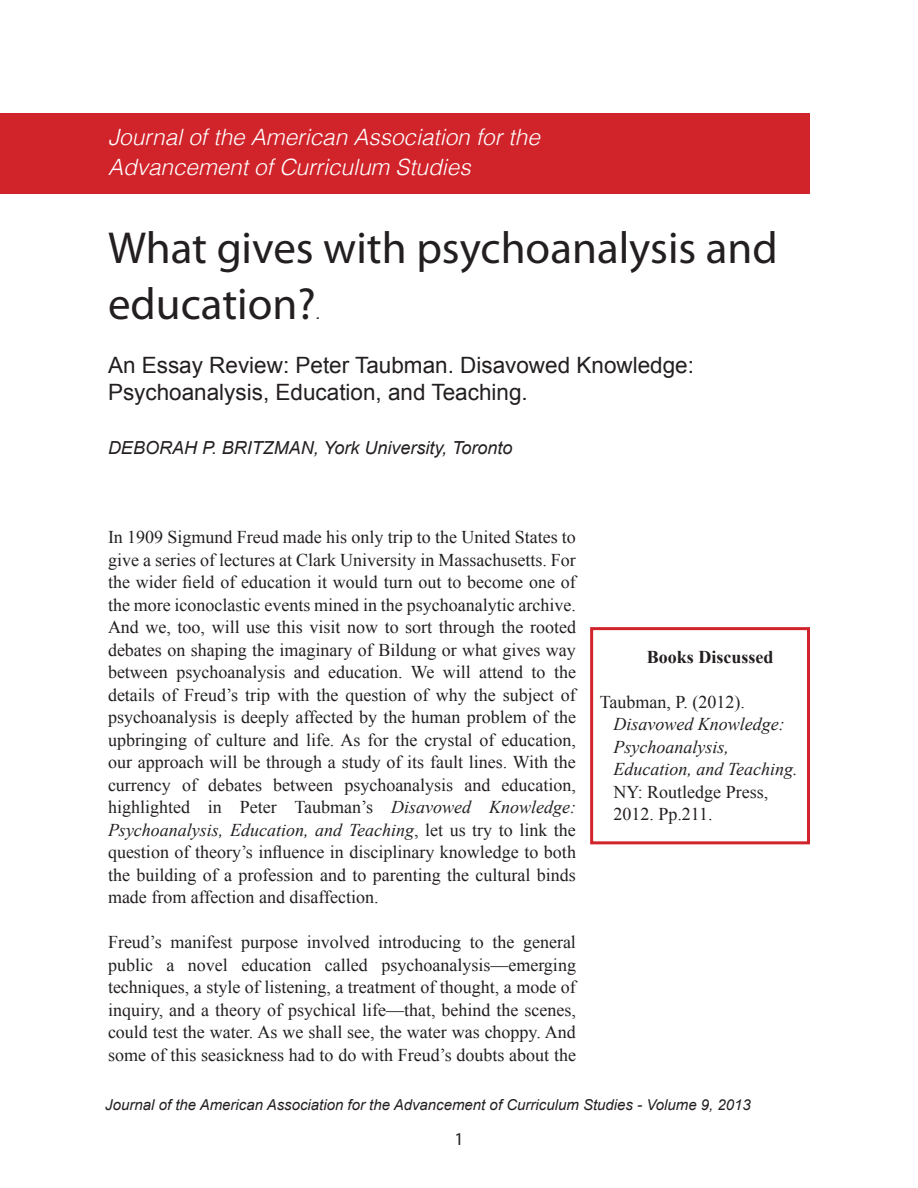
<style>
.page{position:relative;width:918px;height:1188px;background:#fff}
.page>*{position:absolute;margin:0;border:0;box-sizing:border-box;transform-origin:0 0}
.Body_Copy{font:45px/55.5px "Myriad Pro";color:#231f20}
.Body_Copy-2{font:22.5px/27px "Arial";color:#231f20}
.t1{font:italic 300 22.5px/30px "Helvetica";color:#fff}
.Body_Copy-3{font:18px/22.5px "Times New Roman";color:#231f20;text-align:justify}
.inset_copy{font:italic 18px/22.5px "Times New Roman";color:#231f20}
.Body_Copy-4{font:italic 18px "Arial";color:#231f20}
.inset_copy-2{font:700 18px "Times New Roman";color:#231f20}
.inset_copy-3{font:18px "Myriad Pro";color:#231f20}
.Body_Copy-5{font:italic 15px "Arial";color:#231f20}
.s1{font-style:italic}
.s2{font-style:normal}
</style>
<div class="page">
<div style="left:0;top:113px;width:810px;height:81px;background:#d1232a"></div>
<div style="left:590px;top:627px;width:220px;height:217px;border:3px solid #d1232a"></div>
<p class="t1" style="left:108px;top:122px;width:433px">Journal of the American Association for the<br>Advancement of Curriculum Studies</p>
<p class="Body_Copy" style="left:108px;top:220px;width:672px">What gives with psychoanalysis and education?</p>
<p class="Body_Copy-4" style="left:316px;top:301px;width:7px">.</p>
<p class="Body_Copy-2" style="left:108px;top:352px;width:588px">An Essay Review: Peter Taubman. Disavowed Knowledge:<br>Psychoanalysis, Education, and Teaching.</p>
<p class="Body_Copy-4" style="left:108px;top:436px;width:406px">DEBORAH P. BRITZMAN, York University, Toronto</p>
<p class="Body_Copy-3" style="left:108px;top:526px;width:470px">In 1909 Sigmund Freud made his only trip to the United States to give a series of lectures at Clark University in Massachusetts. For the wider field of education it would turn out to become one of the more iconoclastic events mined in the psychoanalytic archive.<br>And we, too, will use this visit now to sort through the rooted debates on shaping the imaginary of Bildung or what gives way between psychoanalysis and education. We will attend to the details of Freud’s trip with the question of why the subject of psychoanalysis is deeply affected by the human problem of the upbringing of culture and life. As for the crystal of education, our approach will be through a study of its fault lines. With the currency of debates between psychoanalysis and education, highlighted in Peter Taubman’s <span class="s1">Disavowed Knowledge:<br>Psychoanalysis, Education, and Teaching</span>, let us try to link the question of theory’s influence in disciplinary knowledge to both the building of a profession and to parenting the cultural binds made from affection and disaffection.</p>
<p class="Body_Copy-3" style="left:108px;top:931px;width:470px">Freud’s manifest purpose involved introducing to the general public a novel education called psychoanalysis—emerging techniques, a style of listening, a treatment of thought, a mode of inquiry, and a theory of psychical life—that, behind the scenes, could test the water. As we shall see, the water was choppy. And some of this seasickness had to do with Freud’s doubts about the</p>
<p class="inset_copy-2" style="left:647px;top:644px;width:128px">Books Discussed</p>
<p class="inset_copy" style="left:613px;top:690px;width:186px;text-indent:-14px"><span class="s2">Taubman, P. (2012).<br></span>Disavowed Knowledge:<br>Psychoanalysis,<br>Education, and Teaching.<br><span class="s2">NY: Routledge Press,<br>2012. Pp.211.</span></p>
<p class="Body_Copy-5" style="left:105px;top:1095px;width:647px">Journal of the American Association for the Advancement of Curriculum Studies - Volume 9, 2013</p>
<p class="inset_copy-3" style="left:454px;top:1128px;width:11px">1</p>
</div>
